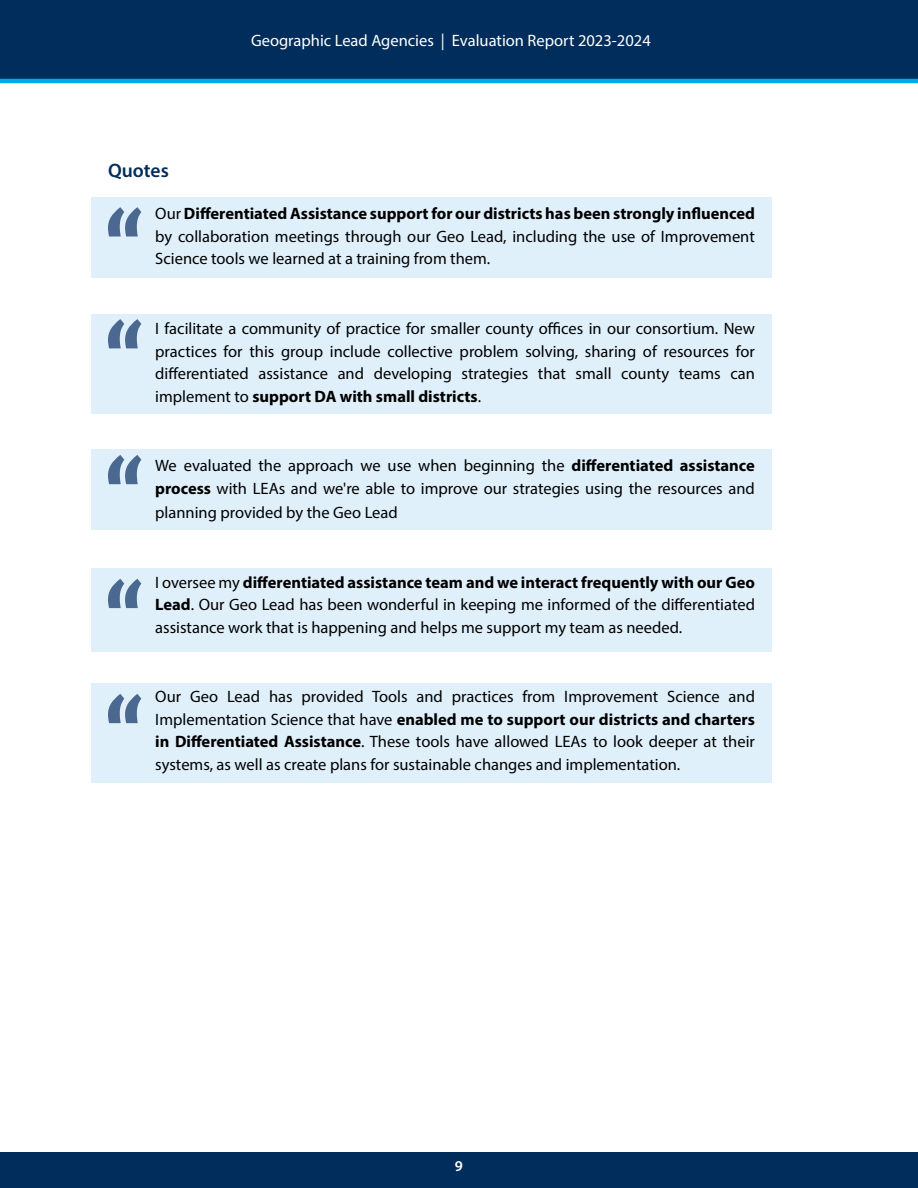
<style>
.page{position:relative;width:918px;height:1188px;background:#fff}
.page>*{position:absolute;margin:0;border:0;box-sizing:border-box;transform-origin:0 0}
.HEADER_2{font:600 19.5px "Myriad Pro";color:#002d5b}
.t1{font:16.5px/22.5px "Myriad Pro";color:#000;text-align:justify}
.t2{font:16.5px "Myriad Pro";color:#fff}
.t3{font:600 15px "Myriad Pro";color:#fff}
.s1{font-weight:700}
</style>
<div class="page">
<div style="left:0;top:1152px;width:918px;height:36px;background:#002d5b"></div>
<div style="left:0;top:0;width:918px;height:81px;background:#002d5b"></div>
<hr style="left:0;top:79px;width:918px;height:4px;background:#00aae7">
<div style="left:91px;top:197px;width:681px;height:81px;background:#e0f0fb"></div>
<div style="left:91px;top:449px;width:681px;height:81px;background:#e0f0fb"></div>
<div style="left:91px;top:568px;width:681px;height:84px;background:#e0f0fb"></div>
<div style="left:91px;top:315px;width:681px;height:99px;background:#e0f0fb"></div>
<div style="left:91px;top:683px;width:681px;height:100px;background:#e0f0fb"></div>
<svg style="left:108px;top:207px;width:33px;height:30px"></svg>
<svg style="left:108px;top:319px;width:33px;height:29px"></svg>
<svg style="left:108px;top:455px;width:33px;height:29px"></svg>
<svg style="left:108px;top:579px;width:33px;height:29px"></svg>
<svg style="left:108px;top:694px;width:33px;height:29px"></svg>
<p class="t2" style="left:251px;top:30px;width:401px">Geographic Lead Agencies | Evaluation Report 2023-2024</p>
<h4 class="HEADER_2" style="left:108px;top:158px;width:62px">Quotes</h4>
<p class="t1" style="left:155px;top:202px;width:601px">Our <span class="s1">Differentiated Assistance support for our districts has been strongly influenced </span>by collaboration meetings through our Geo Lead, including the use of Improvement Science tools we learned at a training from them.</p>
<p class="t1" style="left:155px;top:317px;width:601px">I facilitate a community of practice for smaller county offices in our consortium. New practices for this group include collective problem solving, sharing of resources for differentiated assistance and developing strategies that small county teams can implement to <span class="s1">support DA with small districts</span>.</p>
<p class="t1" style="left:155px;top:454px;width:601px">We evaluated the approach we use when beginning the <span class="s1">differentiated assistance process</span> with LEAs and we're able to improve our strategies using the resources and</p>
<p class="t1" style="left:155px;top:501px;width:244px">planning provided by the Geo Lead</p>
<p class="t1" style="left:155px;top:571px;width:601px">I oversee my <span class="s1">differentiated assistance team and we interact frequently with our Geo Lead</span>. Our Geo Lead has been wonderful in keeping me informed of the differentiated assistance work that is happening and helps me support my team as needed.</p>
<p class="t1" style="left:155px;top:685px;width:601px">Our Geo Lead has provided Tools and practices from Improvement Science and Implementation Science that have <span class="s1">enabled me to support our districts and charters in Differentiated Assistance</span>. These tools have allowed LEAs to look deeper at their systems, as well as create plans for sustainable changes and implementation.</p>
<p class="t3" style="left:455px;top:1156px;width:10px">9</p>
</div>
